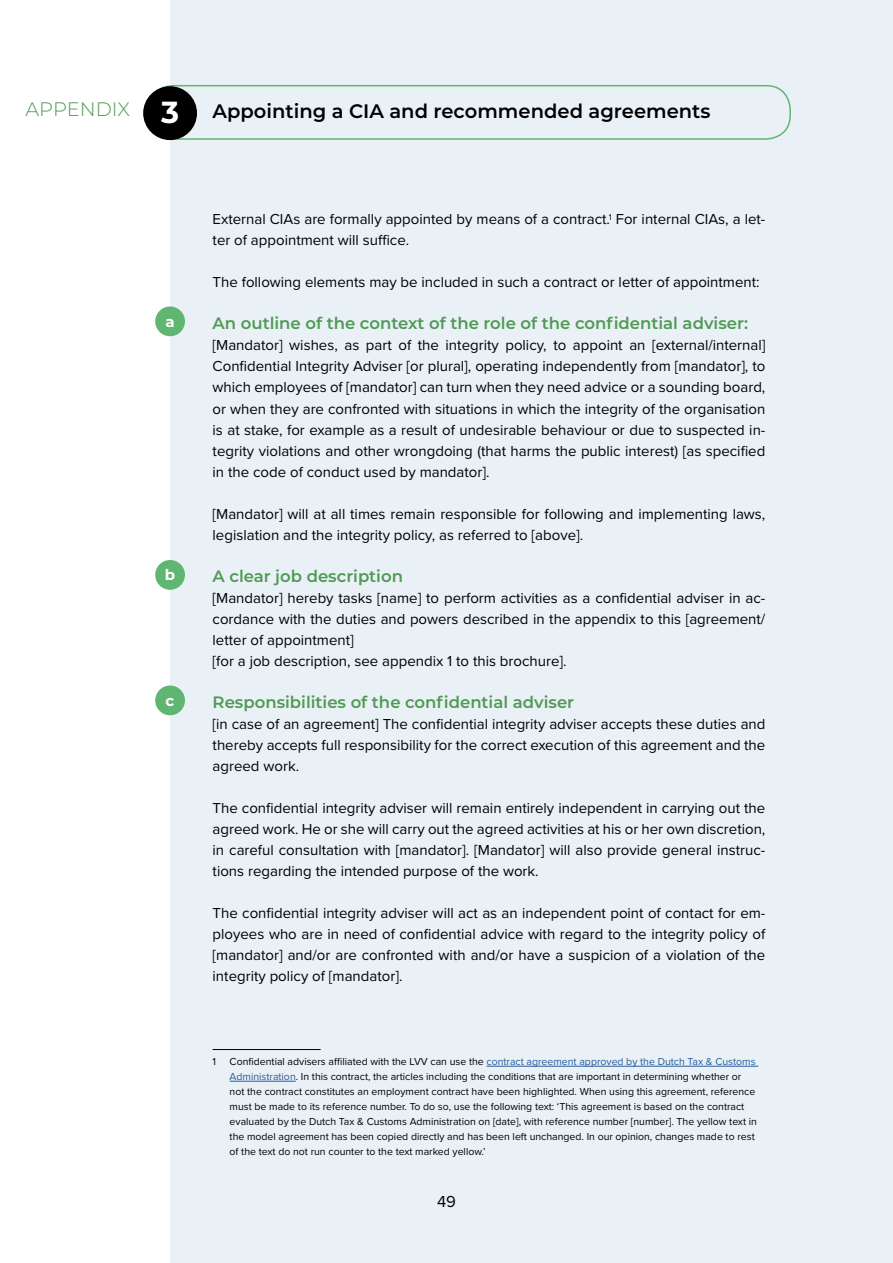
<style>
.page{position:relative;width:893px;height:1263px;background:#fff}
.page>*{position:absolute;margin:0;border:0;box-sizing:border-box;transform-origin:0 0}
.t1{font:600 19.5px "Montserrat";color:#000}
.t2{font:600 16.5px "Montserrat";color:#4f9a55}
.t3{font:16.5px "Proxima Nova";color:#000}
.t4{font:15px/21px "Proxima Nova";color:#000;text-align:justify}
.t5{font:700 15px "Montserrat";color:#fff}
.t6{font:10.5px/15px "Proxima Nova";color:#000}
.s1{font-weight:300;color:#4f9a55}
.s2{font-weight:700;font-size:30.45px;color:#fff}
.s3{color:#275b9b}
</style>
<div class="page">
<div style="left:170px;top:0;width:723px;height:1263px;background:#eaf1f6"></div>
<hr style="left:213px;top:1049px;width:108px;height:1px;background:#000">
<hr style="left:487px;top:1066px;width:271px;height:1px;background:#275b9b">
<hr style="left:230px;top:1081px;width:66px;height:1px;background:#275b9b">
<div style="left:148px;top:85px;width:643px;height:55px;border:2px solid #5fb670;border-radius:24px"></div>
<div style="left:143px;top:86px;width:54px;height:54px;background:#000;border-radius:50%"></div>
<div style="left:155px;top:306px;width:30px;height:30px;background:#5fb670;border-radius:50%"></div>
<div style="left:155px;top:560px;width:30px;height:30px;background:#5fb670;border-radius:50%"></div>
<div style="left:155px;top:685px;width:30px;height:30px;background:#5fb670;border-radius:50%"></div>
<h1 class="t1" style="left:26px;top:98px;width:687px"><span class="s1">APPENDIX</span> <span class="s2">3</span> Appointing a CIA and recommended agreements</h1>
<p class="t5" style="left:165px;top:310px;width:11px">a</p>
<p class="t5" style="left:165px;top:564px;width:12px">b</p>
<p class="t5" style="left:166px;top:689px;width:10px">c</p>
<p class="t4" style="left:213px;top:208px;width:554px">External CIAs are formally appointed by means of a contract.<sup>1</sup> For internal CIAs, a let&shy;ter of appointment will suffice.</p>
<p class="t4" style="left:213px;top:271px;width:549px">The following elements may be included in such a contract or letter of appointment:</p>
<p class="t2" style="left:213px;top:312px;width:537px">An outline of the context of the role of the confidential adviser:</p>
<p class="t4" style="left:213px;top:334px;width:554px">[Mandator] wishes, as part of the integrity policy, to appoint an [external/internal] Confidential Integrity Adviser [or plural], operating independently from [mandator], to which employees of [mandator] can turn when they need advice or a sounding board, or when they are confronted with situations in which the integrity of the organisation is at stake, for example as a result of undesirable behaviour or due to suspected in&shy;tegrity violations and other wrongdoing (that harms the public interest) [as specified in the code of conduct used by mandator].</p>
<p class="t4" style="left:213px;top:502px;width:554px">[Mandator] will at all times remain responsible for following and implementing laws, legislation and the integrity policy, as referred to [above].</p>
<p class="t2" style="left:213px;top:564px;width:192px">A clear job description</p>
<p class="t4" style="left:213px;top:586px;width:554px;text-align:left">[Mandator] hereby tasks [name] to perform activities as a confidential adviser in ac&shy;cordance with the duties and powers described in the appendix to this [agreement/ letter of appointment]<br>[for a job description, see appendix 1 to this brochure].</p>
<p class="t2" style="left:213px;top:690px;width:363px">Responsibilities of the confidential adviser</p>
<p class="t4" style="left:213px;top:712px;width:554px">[in case of an agreement] The confidential integrity adviser accepts these duties and thereby accepts full responsibility for the correct execution of this agreement and the agreed work.</p>
<p class="t4" style="left:213px;top:796px;width:554px">The confidential integrity adviser will remain entirely independent in carrying out the agreed work. He or she will carry out the agreed activities at his or her own discretion, in careful consultation with [mandator]. [Mandator] will also provide general instruc&shy;tions regarding the intended purpose of the work.</p>
<p class="t4" style="left:213px;top:901px;width:554px">The confidential integrity adviser will act as an independent point of contact for em&shy;ployees who are in need of confidential advice with regard to the integrity policy of [mandator] and/or are confronted with and/or have a suspicion of a violation of the integrity policy of [mandator].</p>
<p class="t6" style="left:213px;top:1053px;width:5px">1</p>
<p class="t6" style="left:230px;top:1053px;width:529px">Confidential advisers affiliated with the LVV can use the <span class="s3">contract agreement approved by the Dutch Tax &amp; Customs Administration</span>. In this contract, the articles including the conditions that are important in determining whether or not the contract constitutes an employment contract have been highlighted. When using this agreement, reference must be made to its reference number. To do so, use the following text: ‘This agreement is based on the contract evaluated by the Dutch Tax &amp; Customs Administration on [date], with reference number [number]. The yellow text in the model agreement has been copied directly and has been left unchanged. In our opinion, changes made to rest of the text do not run counter to the text marked yellow.’</p>
<p class="t3" style="left:437px;top:1189px;width:20px">49</p>
</div>
